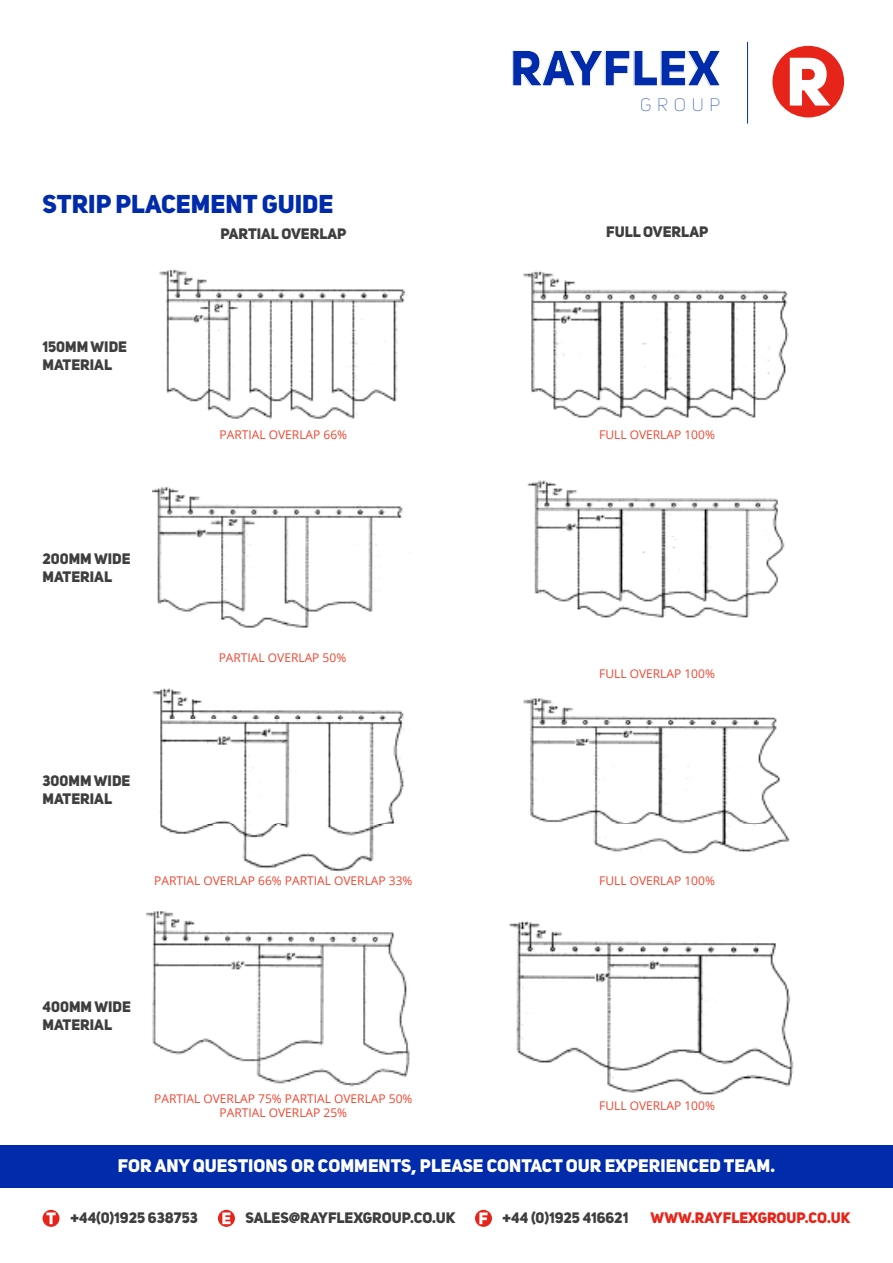
<style>
.page{position:relative;width:893px;height:1263px;background:#fff}
.page>*{position:absolute;margin:0;border:0;box-sizing:border-box;transform-origin:0 0}
.t1{font:49.95px "Uni Sans Heavy CAPS";color:#002baa}
.t2{font:25.5px "Uni Sans Heavy CAPS";color:#002baa}
.t3{font:18px "Uni Sans Heavy CAPS";color:#fff}
.t4{font:17.85px "Uni Sans Thin CAPS";letter-spacing:.32em;color:#002baa}
.t5{font:15px/18px "Uni Sans Heavy CAPS";color:#3e3e3f}
.t6{font:15px "Uni Sans Heavy CAPS";color:#e72419}
.t7{font:12px "Open Sans";color:#ee4630}
</style>
<div class="page">
<div style="left:772px;top:46px;width:72px;height:71px;background:#e72419;border-radius:50%"></div>
<hr style="left:747px;top:43px;width:1px;height:80px;background:#002baa">
<svg style="left:790px;top:58px;width:40px;height:48px"></svg>
<svg style="left:43px;top:1210px;width:17px;height:17px"></svg>
<svg style="left:46px;top:1212px;width:10px;height:12px"></svg>
<svg style="left:218px;top:1210px;width:17px;height:17px"></svg>
<svg style="left:222px;top:1212px;width:8px;height:12px"></svg>
<div style="left:475px;top:1210px;width:17px;height:17px;background:#e72419;border-radius:50%"></div>
<svg style="left:479px;top:1212px;width:9px;height:12px"></svg>
<div style="left:0;top:1145px;width:893px;height:43px;background:#002baa"></div>
<img style="left:527px;top:480px;width:258px;height:138px">
<img style="left:159px;top:269px;width:247px;height:150px">
<img style="left:153px;top:486px;width:250px;height:142px">
<img style="left:153px;top:688px;width:252px;height:184px">
<img style="left:146px;top:911px;width:264px;height:176px">
<img style="left:523px;top:271px;width:266px;height:148px">
<img style="left:523px;top:698px;width:267px;height:157px">
<img style="left:509px;top:920px;width:285px;height:175px">
<p class="t2" style="left:43px;top:187px;width:292px">STRIP PLACEMENT GUIDE</p>
<p class="t5" style="left:43px;top:338px;width:86px">150MM WIDE<br>MATERIAL</p>
<p class="t5" style="left:221px;top:225px;width:128px">PARTIAL OVERLAP</p>
<p class="t7" style="left:220px;top:427px;width:129px">PARTIAL OVERLAP 66%</p>
<p class="t5" style="left:43px;top:550px;width:90px">200MM WIDE</p>
<p class="t5" style="left:43px;top:568px;width:71px">MATERIAL</p>
<p class="t7" style="left:219px;top:650px;width:129px">PARTIAL OVERLAP 50%</p>
<p class="t5" style="left:43px;top:771px;width:89px">300MM WIDE</p>
<p class="t5" style="left:43px;top:789px;width:71px">MATERIAL</p>
<p class="t7" style="left:154px;top:873px;width:260px">PARTIAL OVERLAP 66% PARTIAL OVERLAP 33%</p>
<p class="t5" style="left:43px;top:998px;width:90px">400MM WIDE</p>
<p class="t5" style="left:43px;top:1016px;width:71px">MATERIAL</p>
<p class="t7" style="left:154px;top:1090px;width:260px">PARTIAL OVERLAP 75% PARTIAL OVERLAP 50%</p>
<p class="t7" style="left:220px;top:1104px;width:129px">PARTIAL OVERLAP 25%</p>
<h1 class="t1" style="left:510px;top:36px;width:212px">RAYFLEX</h1>
<h3 class="t4" style="left:640px;top:94px;width:82px">GROUP</h3>
<p class="t5" style="left:606px;top:222px;width:104px">FULL OVERLAP</p>
<p class="t7" style="left:599px;top:427px;width:117px">FULL OVERLAP 100%</p>
<p class="t7" style="left:599px;top:666px;width:117px">FULL OVERLAP 100%</p>
<p class="t7" style="left:599px;top:873px;width:117px">FULL OVERLAP 100%</p>
<p class="t7" style="left:599px;top:1098px;width:117px">FULL OVERLAP 100%</p>
<h3 class="t3" style="left:118px;top:1154px;width:659px">FOR ANY QUESTIONS OR COMMENTS, PLEASE CONTACT OUR EXPERIENCED TEAM.</h3>
<p class="t5" style="left:71px;top:1209px;width:129px">+44(0)1925 638753</p>
<p class="t5" style="left:246px;top:1209px;width:211px">SALES@RAYFLEXGROUP.CO.UK</p>
<p class="t5" style="left:503px;top:1209px;width:127px">+44 (0)1925 416621</p>
<p class="t6" style="left:651px;top:1208px;width:201px">WWW.RAYFLEXGROUP.CO.UK</p>
</div>
